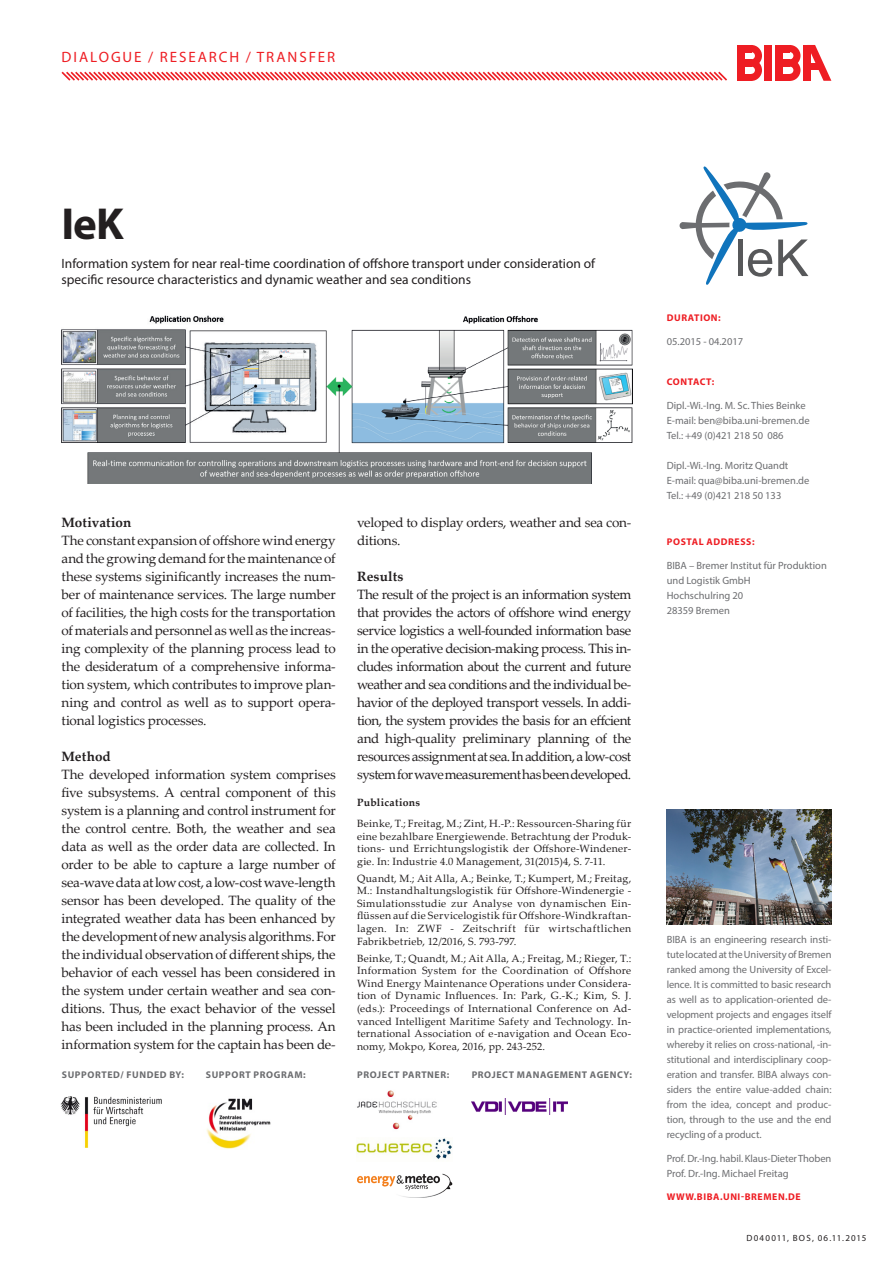
<style>
.page{position:relative;width:893px;height:1263px;background:#fff}
.page>*{position:absolute;margin:0;border:0;box-sizing:border-box;transform-origin:0 0}
.Headline_Projekte{font:700 45px "Myriad Pro";color:#231f20}
.t1{font:15px "Myriad Pro";letter-spacing:.13em;color:#ee1d23}
.Fließtext_Projekte{font:13.5px/18px "Palatino Linotype";letter-spacing:-.02em;color:#231f20;text-align:justify}
.Subline_Projekte_Neu{font:13.5px/16.2px "Myriad Pro";color:#231f20}
.Zwischenüberschrift{font:700 13.5px "Palatino Linotype";letter-spacing:.005em;color:#231f20}
.Pub{font:10.5px/12.6px "Palatino Linotype";letter-spacing:.025em;color:#231f20;text-align:justify}
.t2{font:10.5px/15px "Myriad Pro";color:#6c6d70;text-align:justify}
.Fließtext_Projekte-2{font:700 10.5px "Palatino Linotype";letter-spacing:.025em;color:#231f20}
.t3{font:700 9.75px "Myriad Pro";letter-spacing:.06em;color:#6c6d70}
.t4{font:700 9.75px "Myriad Pro";letter-spacing:.06em;color:#ee1d23}
.t5{font:9px "Myriad Pro";letter-spacing:.14em;color:#231f20}
</style>
<div class="page">
<svg style="left:61px;top:71px;width:666px;height:10px"></svg>
<div style="left:765px;top:45px;width:7px;height:36px;background:#ee1d23"></div>
<div style="left:803px;top:45px;width:7px;height:36px;background:#ee1d23"></div>
<svg style="left:810px;top:45px;width:21px;height:36px"></svg>
<div style="left:810px;top:63px;width:10px;height:7px;background:#ee1d23"></div>
<div style="left:737px;top:45px;width:7px;height:36px;background:#ee1d23"></div>
<div style="left:744px;top:45px;width:7px;height:7px;background:#ee1d23"></div>
<div style="left:744px;top:59px;width:7px;height:8px;background:#ee1d23"></div>
<div style="left:744px;top:74px;width:7px;height:7px;background:#ee1d23"></div>
<div style="left:775px;top:45px;width:8px;height:36px;background:#ee1d23"></div>
<div style="left:782px;top:45px;width:8px;height:7px;background:#ee1d23"></div>
<div style="left:782px;top:59px;width:8px;height:8px;background:#ee1d23"></div>
<div style="left:782px;top:74px;width:8px;height:7px;background:#ee1d23"></div>
<svg style="left:790px;top:45px;width:10px;height:36px"></svg>
<svg style="left:751px;top:45px;width:11px;height:36px"></svg>
<img style="left:667px;top:809px;width:164px;height:115px">
<img style="left:62px;top:315px;width:570px;height:169px">
<svg style="left:680px;top:166px;width:128px;height:119px"></svg>
<img style="left:357px;top:1090px;width:80px;height:40px">
<img style="left:357px;top:1138px;width:95px;height:21px">
<img style="left:61px;top:1096px;width:101px;height:51px">
<img style="left:206px;top:1098px;width:65px;height:51px">
<img style="left:357px;top:1173px;width:96px;height:25px">
<img style="left:472px;top:1098px;width:95px;height:17px">
<p class="t1" style="left:62px;top:48px;width:275px">DIALOGUE / RESEARCH / TRANSFER</p>
<p class="Headline_Projekte" style="left:62px;top:194px;width:64px">IeK</p>
<p class="Subline_Projekte_Neu" style="left:62px;top:255px;width:535px">Information system for near real-time coordination of offshore transport under consideration of specific resource characteristics and dynamic weather and sea conditions</p>
<p class="Zwischenüberschrift" style="left:62px;top:513px;width:71px">Motivation</p>
<p class="Fließtext_Projekte" style="left:62px;top:531px;width:276px">The constant expansion of offshore wind energy and the growing demand for the maintenance of these systems siginificantly increases the num&shy;ber of maintenance services. The large number of facilities, the high costs for the transportation of materials and personnel as well as the increas&shy;ing complexity of the planning process lead to the desideratum of a comprehensive informa&shy;tion system, which contributes to improve plan&shy;ning and control as well as to support opera&shy;tional logistics processes.</p>
<p class="Zwischenüberschrift" style="left:62px;top:747px;width:51px">Method</p>
<p class="Fließtext_Projekte" style="left:62px;top:765px;width:276px">The developed information system comprises five subsystems. A central component of this system is a planning and control instrument for the control centre. Both, the weather and sea data as well as the order data are collected. In order to be able to capture a large number of sea-wave data at low cost, a low-cost wave-length sensor has been developed. The quality of the integrated weather data has been enhanced by the development of new analysis algorithms. For the individual observation of different ships, the behavior of each vessel has been considered in the system under certain weather and sea con&shy;ditions. Thus, the exact behavior of the vessel has been included in the planning process. An information system for the captain has been de-</p>
<p class="Fließtext_Projekte" style="left:357px;top:513px;width:276px">veloped to display orders, weather and sea con&shy;ditions.</p>
<p class="Zwischenüberschrift" style="left:357px;top:567px;width:48px">Results</p>
<p class="Fließtext_Projekte" style="left:357px;top:585px;width:276px">The result of the project is an information system that provides the actors of offshore wind energy service logistics a well-founded information base in the operative decision-making process. This in&shy;cludes information about the current and future weather and sea conditions and the individual be&shy;havior of the deployed transport vessels. In addi&shy;tion, the system provides the basis for an effcient and high-quality preliminary planning of the resources assignment at sea. In addition, a low-cost system for wave measurement has been developed.</p>
<p class="Fließtext_Projekte-2" style="left:357px;top:795px;width:65px">Publications</p>
<p class="Pub" style="left:357px;top:817px;width:276px">Beinke, T.; Freitag, M.; Zint, H.-P.: Ressourcen-Sharing für eine bezahlbare Energiewende. Betrachtung der Produk&shy;tions- und Errichtungslogistik der Offshore-Windener&shy;gie. In: Industrie 4.0 Management, 31(2015)4, S. 7-11.</p>
<p class="Pub" style="left:357px;top:871px;width:276px">Quandt, M.; Ait Alla, A.; Beinke, T.; Kumpert, M.; Freitag, M.: Instandhaltungslogistik für Offshore-Windenergie - Simulationsstudie zur Analyse von dynamischen Ein&shy;flüssen auf die Servicelogistik für Offshore-Windkraftan&shy;lagen. In: ZWF - Zeitschrift für wirtschaftlichen Fabrikbetrieb, 12/2016, S. 793-797.</p>
<p class="Pub" style="left:357px;top:951px;width:276px">Beinke, T.; Quandt, M.; Ait Alla, A.; Freitag, M.; Rieger, T.:<br>Information System for the Coordination of Offshore Wind Energy Maintenance Operations under Considera&shy;tion of Dynamic Influences. In: Park, G.-K.; Kim, S. J. (eds.): Proceedings of International Conference on Ad&shy;vanced Intelligent Maritime Safety and Technology. In&shy;ternational Association of e-navigation and Ocean Eco&shy;nomy, Mokpo, Korea, 2016, pp. 243-252.</p>
<p class="t3" style="left:62px;top:1068px;width:124px">SUPPORTED/ FUNDED BY:</p>
<p class="t3" style="left:206px;top:1068px;width:101px">SUPPORT PROGRAM:</p>
<p class="t3" style="left:357px;top:1068px;width:94px">PROJECT PARTNER:</p>
<p class="t3" style="left:472px;top:1068px;width:162px">PROJECT MANAGEMENT AGENCY:</p>
<p class="t4" style="left:667px;top:311px;width:55px">DURATION:</p>
<p class="t2" style="left:667px;top:333px;width:78px">05.2015 - 04.2017</p>
<p class="t4" style="left:667px;top:375px;width:49px">CONTACT:</p>
<p class="t2" style="left:667px;top:397px;width:140px">Dipl.-Wi.-Ing. M. Sc. Thies Beinke</p>
<p class="t2" style="left:667px;top:412px;width:144px">E-mail: ben@biba.uni-bremen.de</p>
<p class="t2" style="left:667px;top:427px;width:118px">Tel.: +49 (0)421 218 50 086</p>
<p class="t2" style="left:667px;top:457px;width:123px">Dipl.-Wi.-Ing. Moritz Quandt</p>
<p class="t2" style="left:667px;top:472px;width:144px">E-mail: qua@biba.uni-bremen.de</p>
<p class="t2" style="left:667px;top:487px;width:116px">Tel.: +49 (0)421 218 50 133</p>
<p class="t4" style="left:667px;top:535px;width:89px">POSTAL ADDRESS:</p>
<p class="t2" style="left:667px;top:557px;width:162px">BIBA – Bremer Institut für Produktion</p>
<p class="t2" style="left:667px;top:572px;width:85px">und Logistik GmbH</p>
<p class="t2" style="left:667px;top:587px;width:78px">Hochschulring 20</p>
<p class="t2" style="left:667px;top:602px;width:65px">28359 Bremen</p>
<p class="t2" style="left:667px;top:932px;width:166px">BIBA is an engineering research insti&shy;tute located at the University of Bremen ranked among the University of Excel&shy;lence. It is committed to basic research as well as to application-oriented de&shy;velopment projects and engages itself in practice-oriented implementations, whereby it relies on cross-national, -in&shy;stitutional and interdisciplinary coop&shy;eration and transfer. BIBA always con&shy;siders the entire value-added chain: from the idea, concept and produc&shy;tion, through to the use and the end recycling of a product.</p>
<p class="t2" style="left:667px;top:1150px;width:166px">Prof. Dr.-Ing. habil. Klaus-Dieter Thoben<br>Prof. Dr.-Ing. Michael Freitag</p>
<p class="t4" style="left:667px;top:1190px;width:135px">WWW.BIBA.UNI-BREMEN.DE</p>
<p class="t5" style="left:746px;top:1232px;width:121px">D040011, BOS, 06.11.2015</p>
</div>
